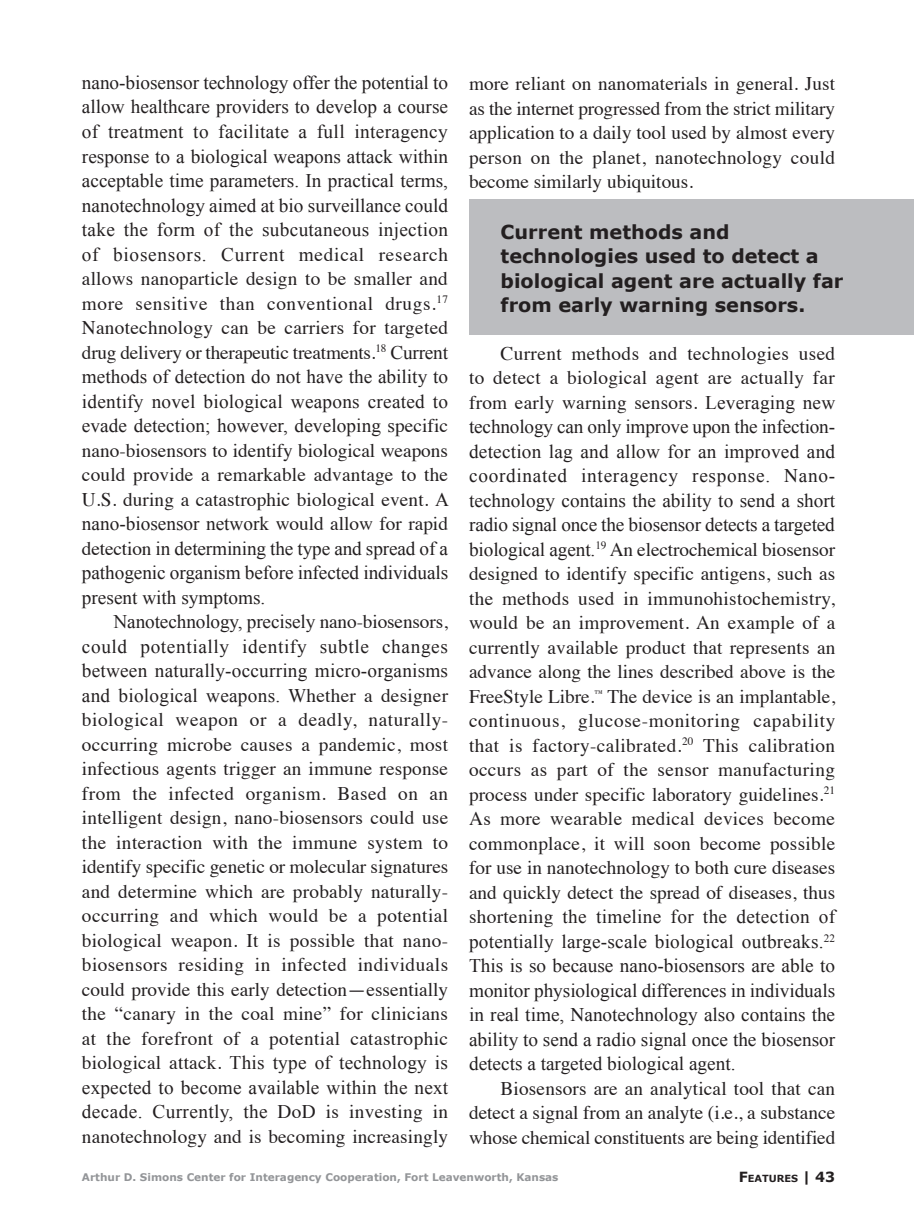
<style>
.page{position:relative;width:914px;height:1229px;background:#fff}
.page>*{position:absolute;margin:0;border:0;box-sizing:border-box;transform-origin:0 0}
.t1{font:19.25px/24.5px "Times";color:#231f20;text-align:justify}
.t2{font:19.25px/24.5px "Times New Roman";letter-spacing:-.005em;color:#231f20;text-align:justify}
.Right_Pull_Quote{font:700 19.25px/24.5px "Verdana";color:#231f20}
.t3{font:700 10.5px "Verdana";color:#939598}
.t4{font:700 9.8px "Verdana";color:#231f20}
.s1{font-family:"Times"}
.s2{font-family:"Times New Roman"}
.s3{font-family:"Palatino Linotype"}
.s4{font-size:14px}
</style>
<div class="page">
<div style="left:469px;top:199px;width:445px;height:136px;background:#bcbdc0"></div>
<p class="t2" style="left:82px;top:70px;width:368px">nano-biosensor technology offer the potential to allow healthcare providers to develop a course of treatment to facilitate a full interagency response to a biological weapons attack within acceptable time parameters. In practical terms, nanotechnology aimed at bio surveillance could take the form of the subcutaneous injection of biosensors. Current m<span class="s1">edical research allows nanoparticle design to be smaller and more sensitive than conventional drugs.</span><sup>17<br></sup><span class="s1">Nanotechnology can be carriers for targeted drug delivery or therapeutic treatments.</span><sup>18</sup> Current methods of detection do not have the ability to identify novel biological weapons created to evade detection; however, developing s<span class="s1">pecific nano-biosensors to identify biological weapons could provide a remarkable advantage to the U.S. during a catastrophic biological event.</span> A nano-biosensor network <span class="s1">would allow for rapid detection</span> in determining the type and spread of a pathogenic organism before infected individuals present with symptoms.</p>
<p class="t1" style="left:82px;top:608px;width:368px;text-indent:32px"><span class="s2">Nanotechnology, precisely</span> nano-biosensors, <span class="s2">could potentially identify subtle changes between naturally-occurring micro-organisms and biological weapons. W</span>hether a designer biological weapon or a deadly, naturally&shy;occurring microbe causes a pandemic, most infectious agents trigger an immune response from the infected organism. Based on an intelligent design, nano-biosensors could use the interaction with the immune system to identify specific genetic or molecular signatures and determine which are probably naturally&shy;occurring and which would be a potential biological weapon. It is possible that nano&shy;biosensors residing in infected individuals could provide this early detection<span class="s3">—</span>essentially the “canary in the coal mine” for clinicians at the forefront of a potential catastrophic biological attack. <span class="s2">This type of technology is expected to become available within the next decade. Currently, the</span> DoD is investing in nanotechnology and is becoming increasingly</p>
<p class="t1" style="left:469px;top:70px;width:367px">more reliant on nanomaterials in general. Just as the internet progressed from the strict military application to a daily tool used by almost every person on the planet, nanotechnology could become similarly ubiquitous.</p>
<p class="Right_Pull_Quote" style="left:500px;top:219px;width:344px">Current methods and technologies used to detect a biological agent are actually far from early warning sensors.</p>
<p class="t1" style="left:469px;top:339px;width:368px;text-indent:32px">Current methods and technologies used to detect a biological agent are actually far from early warning sensors. <span class="s2">Leveraging new technology can only improve upon the infection&shy;detection lag and allow for an improved and coordinated interagency response.</span> N<span class="s2">ano&shy;technology contains the ability to send a short radio signal once the biosensor detects a targeted biological agent.</span><sup>19</sup> An electrochemical biosensor designed to identify specific antigens, such as the methods used in immunohistochemistry, would be an improvement. An example of a currently available product that represents an advance along the lines described above is the FreeStyle Libre.<sup>™</sup> The device is an implantable, continuous, glucose-monitoring capability that is factory-calibrated.<sup>20</sup> This calibration occurs as part of the sensor manufacturing process under specific laboratory guidelines.<sup>21<br></sup>As more wearable medical devices become commonplace, it will soon become possible for use in nanotechnology to both cure diseases and quickly detect the spread of diseases, thus shortening <span class="s2">the timeline for the detection of potentially large-scale biological outbreaks.</span><sup>22<br></sup><span class="s2">This is so because nano-biosensors are able to monitor physiological differences in individuals in real time,</span> N<span class="s2">anotechnology also contains the ability to send a radio signal once the biosensor detects a targeted biological agent.</span></p>
<p class="t1" style="left:469px;top:1074px;width:368px;text-indent:32px">Biosensors are an analytical tool that can detect a signal from an analyte (i.e., a substance whose chemical constituents are being identified</p>
<p class="t3" style="left:82px;top:1170px;width:478px">Arthur D. Simons Center for Interagency Cooperation, Fort Leavenworth, Kansas</p>
<p class="t4" style="left:738px;top:1171px;width:98px"><span class="s4">F</span>EATURES <span class="s4">|</span> <span class="s4">43</span></p>
</div>
